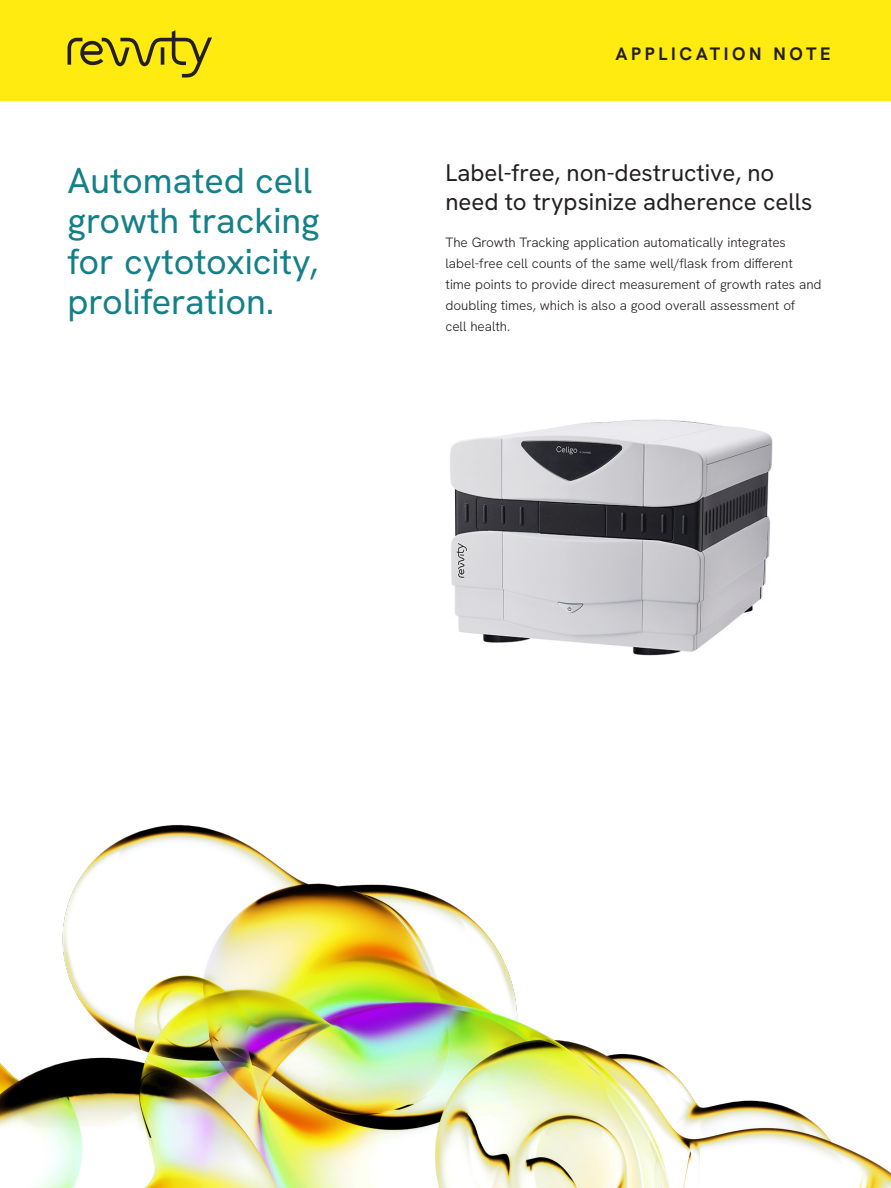
<style>
.page{position:relative;width:891px;height:1188px;background:#fff}
.page>*{position:absolute;margin:0;border:0;box-sizing:border-box;transform-origin:0 0}
.Intro_Head{font:36px/40.5px "Hanken Grotesk";color:#148087}
.Intro_subhead{font:24px/28.8px "Hanken Grotesk";color:#231f20}
.t1{font:18px "Hanken Grotesk";letter-spacing:.2em;color:#231f20}
.Body_Copy{font:300 13.5px/21px "Hanken Grotesk";color:#231f20}
</style>
<div class="page">
<div style="left:0;top:0;width:891px;height:101px;background:#ffeb0f"></div>
<svg style="left:68px;top:30px;width:144px;height:48px"></svg>
<img style="left:0;top:824px;width:891px;height:364px">
<img style="left:450px;top:419px;width:323px;height:237px">
<p class="Intro_Head" style="left:68px;top:159px;width:254px">Automated cell growth tracking for cytotoxicity, proliferation.</p>
<h3 class="t1" style="left:615px;top:43px;width:217px">APPLICATION NOTE</h3>
<p class="Intro_subhead" style="left:446px;top:158px;width:369px">Label-free, non-destructive, no need to trypsinize adherence cells</p>
<p class="Body_Copy" style="left:446px;top:232px;width:378px">The Growth Tracking application automatically integrates label-free cell counts of the same well/flask from different time points to provide direct measurement of growth rates and doubling times, which is also a good overall assessment of<br>cell health.</p>
</div>
